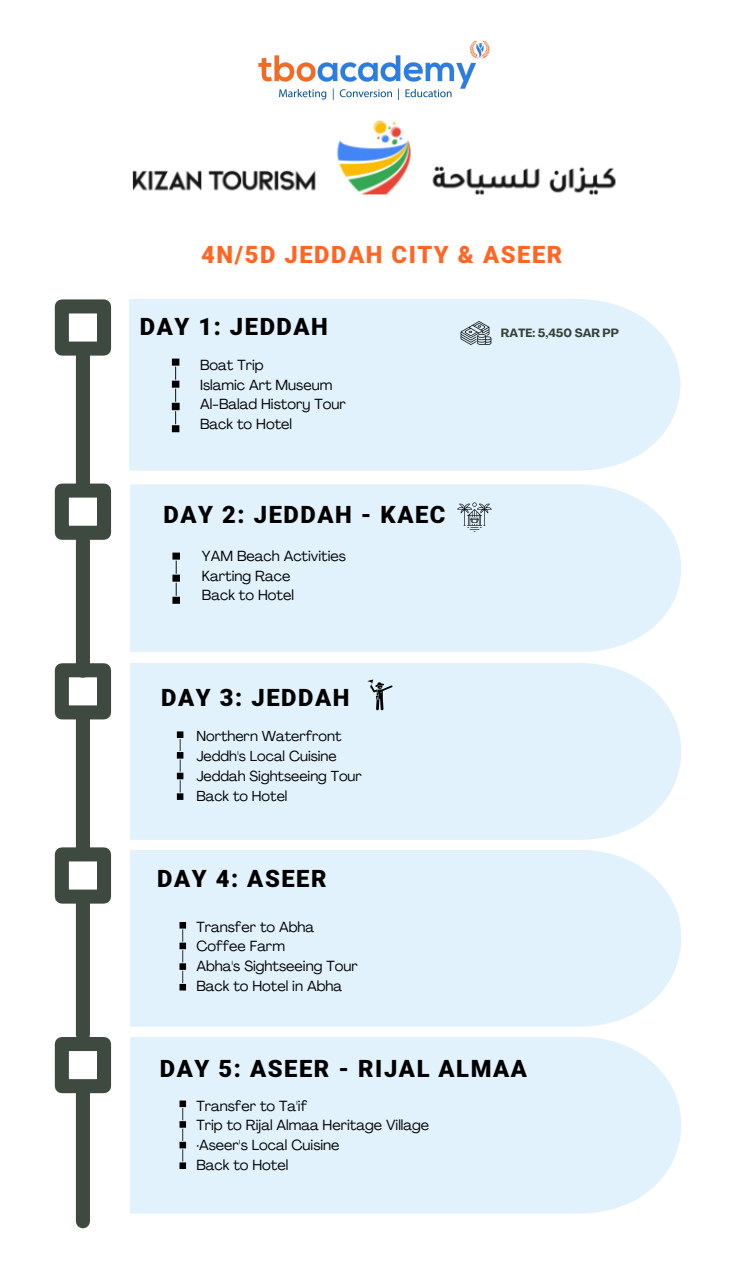
<style>
.page{position:relative;width:750px;height:1283px;background:#fff}
.page>*{position:absolute;margin:0;border:0;box-sizing:border-box;transform-origin:0 0}
.t1{font:900 23.75px "Mardoto";letter-spacing:.065em;color:#000}
.t2{font:900 23.75px "Mardoto";letter-spacing:.065em;color:#ff6624}
.t3{font:14.5px "Agrandir";color:#000}
.t4{font:14.38px "Agrandir";color:#000}
.t5{font:700 11.75px "Agrandir";color:#384038}
</style>
<div class="page">
<div style="left:76px;top:355px;width:14px;height:129px;background:#3e4a3f"></div>
<div style="left:55px;top:299px;width:56px;height:56px;border:14px solid #3e4a3f"></div>
<div style="left:76px;top:540px;width:14px;height:130px;background:#3e4a3f"></div>
<div style="left:55px;top:483px;width:56px;height:57px;border:14px solid #3e4a3f"></div>
<div style="left:76px;top:719px;width:14px;height:128px;background:#3e4a3f"></div>
<div style="left:55px;top:663px;width:56px;height:56px;border:14px solid #3e4a3f"></div>
<div style="left:76px;top:903px;width:14px;height:131px;background:#3e4a3f"></div>
<div style="left:55px;top:847px;width:56px;height:56px;border:14px solid #3e4a3f"></div>
<div style="left:76px;top:1093px;width:14px;height:128px;background:#3e4a3f"></div>
<div style="left:55px;top:1036px;width:56px;height:57px;border:14px solid #3e4a3f"></div>
<div style="left:129px;top:299px;width:551px;height:171px;background:#e1f2fc"></div>
<div style="left:130px;top:484px;width:551px;height:168px;background:#e1f2fc"></div>
<div style="left:130px;top:663px;width:551px;height:176px;background:#e1f2fc"></div>
<div style="left:130px;top:850px;width:551px;height:176px;background:#e1f2fc"></div>
<div style="left:130px;top:1037px;width:551px;height:176px;background:#e1f2fc"></div>
<img style="left:132px;top:120px;width:484px;height:75px">
<img style="left:258px;top:40px;width:232px;height:60px">
<svg style="left:367px;top:679px;width:26px;height:31px"></svg>
<svg style="left:457px;top:502px;width:35px;height:29px"></svg>
<svg style="left:177px;top:731px;width:6px;height:68px"></svg>
<svg style="left:180px;top:1100px;width:6px;height:68px"></svg>
<svg style="left:172px;top:552px;width:8px;height:51px"></svg>
<svg style="left:172px;top:358px;width:7px;height:76px"></svg>
<img style="left:461px;top:317px;width:31px;height:31px">
<svg style="left:180px;top:922px;width:6px;height:68px"></svg>
<p class="t2" style="left:201px;top:241px;width:363px">4N/5D JEDDAH CITY &amp; ASEER</p>
<p class="t1" style="left:140px;top:313px;width:190px">DAY 1: JEDDAH</p>
<p class="t3" style="left:200px;top:359px;width:65px">Boat Trip</p>
<p class="t3" style="left:200px;top:379px;width:134px">Islamic Art Museum</p>
<p class="t3" style="left:200px;top:398px;width:147px">Al-Balad History Tour</p>
<p class="t3" style="left:200px;top:418px;width:93px">Back to Hotel</p>
<p class="t1" style="left:164px;top:501px;width:283px">DAY 2: JEDDAH - KAEC</p>
<p class="t3" style="left:202px;top:550px;width:146px">YAM Beach Activities</p>
<p class="t3" style="left:202px;top:570px;width:90px">Karting Race</p>
<p class="t3" style="left:202px;top:589px;width:93px">Back to Hotel</p>
<p class="t1" style="left:161px;top:684px;width:190px">DAY 3: JEDDAH</p>
<p class="t4" style="left:196px;top:730px;width:147px">Northern Waterfront</p>
<p class="t4" style="left:196px;top:750px;width:142px">Jeddh's Local Cuisine</p>
<p class="t4" style="left:196px;top:770px;width:167px">Jeddah Sightseeing Tour</p>
<p class="t4" style="left:196px;top:790px;width:93px">Back to Hotel</p>
<p class="t1" style="left:157px;top:864px;width:171px">DAY 4: ASEER</p>
<p class="t3" style="left:196px;top:920px;width:119px">Transfer to Abha</p>
<p class="t3" style="left:196px;top:940px;width:90px">Coffee Farm</p>
<p class="t3" style="left:196px;top:960px;width:163px">Abha's Sightseeing Tour</p>
<p class="t3" style="left:196px;top:979px;width:147px">Back to Hotel in Abha</p>
<p class="t5" style="left:501px;top:328px;width:120px">RATE: 5,450 SAR PP</p>
<p class="t1" style="left:160px;top:1055px;width:369px">DAY 5: ASEER - RIJAL ALMAA</p>
<p class="t3" style="left:196px;top:1099px;width:112px">Transfer to Ta'if</p>
<p class="t3" style="left:196px;top:1119px;width:234px">Trip to Rijal Almaa Heritage Village</p>
<p class="t3" style="left:196px;top:1139px;width:145px">·Aseer's Local Cuisine</p>
<p class="t3" style="left:196px;top:1158px;width:93px">Back to Hotel</p>
</div>
